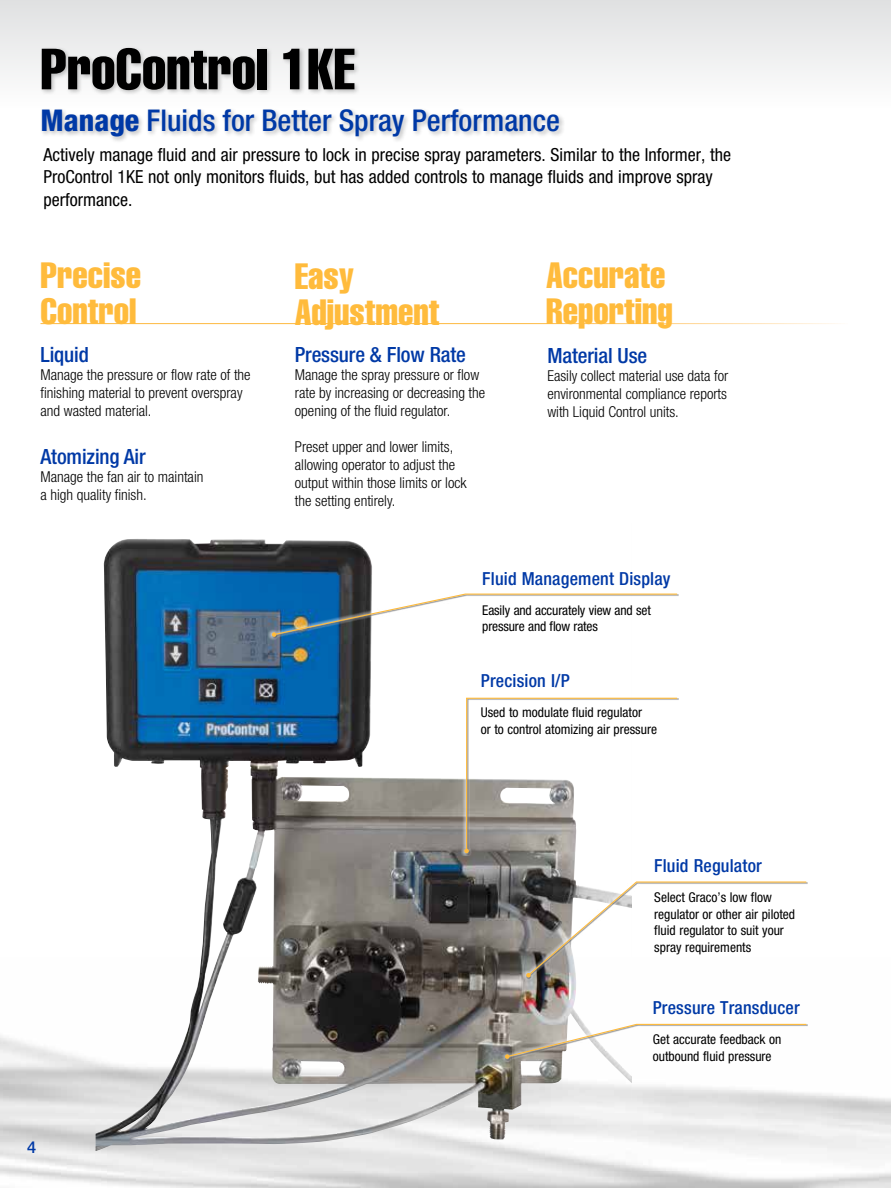
<style>
.page{position:relative;width:891px;height:1188px;background:#fff}
.page>*{position:absolute;margin:0;border:0;box-sizing:border-box;transform-origin:0 0}
.t1{font:57px "Helvetica LT Std Comp";color:#000}
.t2{font:36px/36px "Helvetica LT Std Comp";color:#ffbb3c}
.t3{font:500 condensed 30px "Helvetica Neue LT Std";color:#0039a6}
.t4{font:500 condensed 21px "Helvetica Neue LT Std";letter-spacing:-.005em;color:#0039a6}
.t5{font:condensed 18px/22.5px "Helvetica Neue LT Std";color:#000}
.t6{font:500 condensed 18px "Helvetica Neue LT Std";letter-spacing:.01em;color:#0039a6}
.t7{font:500 16.5px "Helvetica Neue LT Std";color:#0039a6}
.t8{font:300 condensed 15px/18px "Helvetica Neue LT Std";color:#000}
.t9{font:condensed 13.5px/16.5px "Helvetica Neue LT Std";color:#000}
.s1{font-weight:800}
</style>
<div class="page">
<div style="left:0;top:0;width:891px;height:108px;background:linear-gradient(to bottom,#dfe0e1,#fefefe)"></div>
<img style="left:96px;top:539px;width:536px;height:612px">
<div style="left:40px;top:45px;width:526px;height:99px;background:#000;opacity:.25"></div>
<svg style="left:461px;top:694px;width:218px;height:162px"></svg>
<svg style="left:464px;top:697px;width:214px;height:156px"></svg>
<svg style="left:269px;top:590px;width:410px;height:50px"></svg>
<svg style="left:272px;top:593px;width:406px;height:44px"></svg>
<svg style="left:523px;top:878px;width:285px;height:103px"></svg>
<svg style="left:526px;top:881px;width:281px;height:96px"></svg>
<svg style="left:502px;top:1021px;width:306px;height:41px"></svg>
<svg style="left:505px;top:1023px;width:302px;height:36px"></svg>
<h1 class="t1" style="left:40px;top:33px;width:316px">ProControl 1KE</h1>
<h3 class="t3" style="left:40px;top:103px;width:521px"><span class="s1">Manage</span> Fluids for Better Spray Performance</h3>
<p class="t5" style="left:44px;top:143px;width:689px">Actively manage fluid and air pressure to lock in precise spray parameters. Similar to the Informer, the<br>ProControl 1KE not only monitors fluids, but has added controls to manage fluids and improve spray performance.</p>
<h2 class="t2" style="left:40px;top:256px;width:102px">Precise<br>Control</h2>
<h2 class="t2" style="left:295px;top:257px;width:146px">Easy<br>Adjustment</h2>
<h2 class="t2" style="left:546px;top:256px;width:128px">Accurate<br>Reporting</h2>
<h3 class="t4" style="left:40px;top:342px;width:50px">Liquid</h3>
<p class="t8" style="left:40px;top:366px;width:212px">Manage the pressure or flow rate of the finishing material to prevent overspray and wasted material.</p>
<h3 class="t4" style="left:40px;top:444px;width:107px">Atomizing Air</h3>
<p class="t8" style="left:40px;top:468px;width:164px">Manage the fan air to maintain a high quality finish.</p>
<h3 class="t4" style="left:295px;top:342px;width:173px">Pressure &amp; Flow Rate</h3>
<p class="t8" style="left:295px;top:366px;width:192px">Manage the spray pressure or flow rate by increasing or decreasing the opening of the fluid regulator.</p>
<p class="t8" style="left:295px;top:438px;width:173px">Preset upper and lower limits, allowing operator to adjust the output within those limits or lock the setting entirely.</p>
<h3 class="t4" style="left:547px;top:343px;width:101px">Material Use</h3>
<p class="t8" style="left:547px;top:367px;width:182px;text-align:justify">Easily collect material use data for environmental compliance reports with Liquid Control units.</p>
<p class="t6" style="left:482px;top:568px;width:190px">Fluid Management Display</p>
<p class="t9" style="left:482px;top:602px;width:170px">Easily and accurately view and set pressure and flow rates</p>
<p class="t6" style="left:481px;top:670px;width:90px">Precision I/P</p>
<p class="t9" style="left:481px;top:704px;width:178px">Used to modulate fluid regulator<br>or to control atomizing air pressure</p>
<p class="t7" style="left:27px;top:1137px;width:11px">4</p>
<p class="t6" style="left:654px;top:855px;width:109px">Fluid Regulator</p>
<p class="t9" style="left:654px;top:889px;width:142px">Select Graco’s low flow regulator or other air piloted fluid regulator to suit your spray requirements</p>
<p class="t6" style="left:653px;top:997px;width:148px">Pressure Transducer</p>
<p class="t9" style="left:653px;top:1031px;width:130px">Get accurate feedback on outbound fluid pressure</p>
</div>
